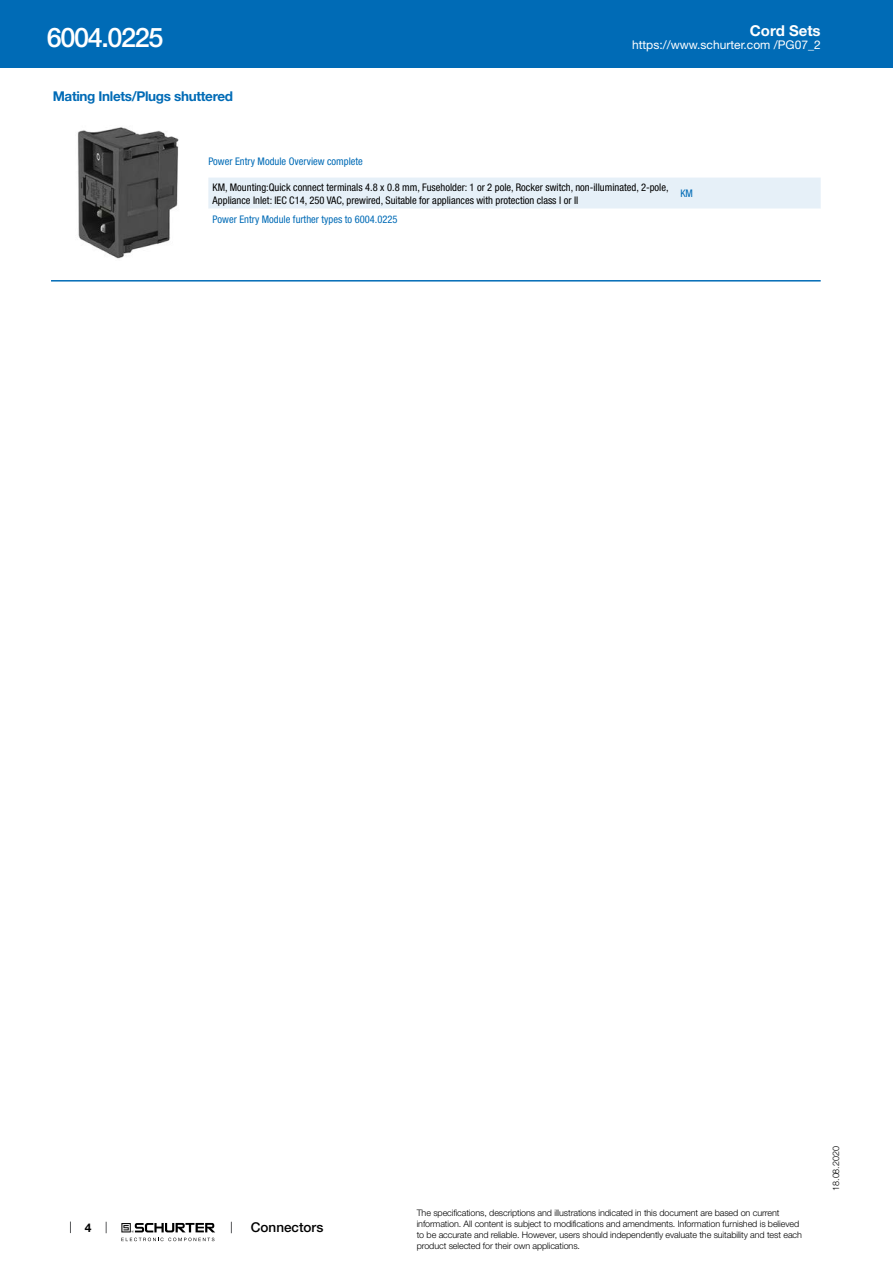
<style>
.page{position:relative;width:893px;height:1263px;background:#fff}
.page>*{position:absolute;margin:0;border:0;box-sizing:border-box;transform-origin:0 0}
.t1{font:500 27px "Helvetica Neue LT";letter-spacing:-.05em;color:#fff}
.t2{font:700 15px "Helvetica Neue LT";color:#fff}
.t3{font:700 13.5px "Helvetica Neue LT";letter-spacing:-.025em;color:#006bb6}
.t4{font:500 13.5px "Helvetica Neue LT";color:#000}
.t5{font:12px "Helvetica Neue LT";color:#fff}
.t6{font:700 12px "Helvetica Neue LT";color:#000}
.t7{font:condensed 10.5px/12.6px "Helvetica Neue LT";color:#000}
.t8{font:condensed 10.5px "Helvetica Neue LT";color:#006bb6}
.t9{font:300 9px/10.8px "Helvetica Neue LT";letter-spacing:-.01em;color:#000}
</style>
<div class="page">
<svg style="left:70px;top:1221px;width:1px;height:12px"></svg>
<svg style="left:121px;top:1223px;width:94px;height:18px"></svg>
<div style="left:0;top:0;width:893px;height:68px;background:#006bb6"></div>
<svg style="left:209px;top:177px;width:611px;height:1px"></svg>
<img style="left:77px;top:127px;width:102px;height:132px">
<div style="left:208px;top:178px;width:613px;height:31px;background:#e6f0f8"></div>
<hr style="left:51px;top:280px;width:770px;height:2px;background:#006bb6">
<h1 class="t1" style="left:47px;top:21px;width:118px">6004.0225</h1>
<h3 class="t3" style="left:53px;top:88px;width:182px">Mating Inlets/Plugs shuttered</h3>
<h2 class="t2" style="left:750px;top:21px;width:72px">Cord Sets</h2>
<h3 class="t5" style="left:632px;top:38px;width:190px">https://www.schurter.com /PG07_2</h3>
<p class="t8" style="left:208px;top:155px;width:156px">Power Entry Module Overview complete</p>
<p class="t7" style="left:213px;top:181px;width:457px">KM, Mounting:Quick connect terminals 4.8 x 0.8 mm, Fuseholder: 1 or 2 pole, Rocker switch, non-illuminated, 2-pole,<br>Appliance Inlet: IEC C14, 250 VAC, prewired, Suitable for appliances with protection class I or II</p>
<p class="t8" style="left:680px;top:187px;width:14px">KM</p>
<p class="t8" style="left:213px;top:213px;width:186px">Power Entry Module further types to 6004.0225</p>
<h3 class="t6" style="left:85px;top:1220px;width:8px">4</h3>
<h3 class="t4" style="left:251px;top:1219px;width:74px">Connectors</h3>
<p class="t9" style="left:417px;top:1207px;width:387px">The specifications, descriptions and illustrations indicated in this document are based on current information. All content is subject to modifications and amendments. Information furnished is believed to be accurate and reliable. However, users should independently evaluate the suitability and test each product selected for their own applications.</p>
<p class="t9" style="left:830px;top:1191px;width:46px;rotate:-90deg">18.08.2020</p>
</div>
